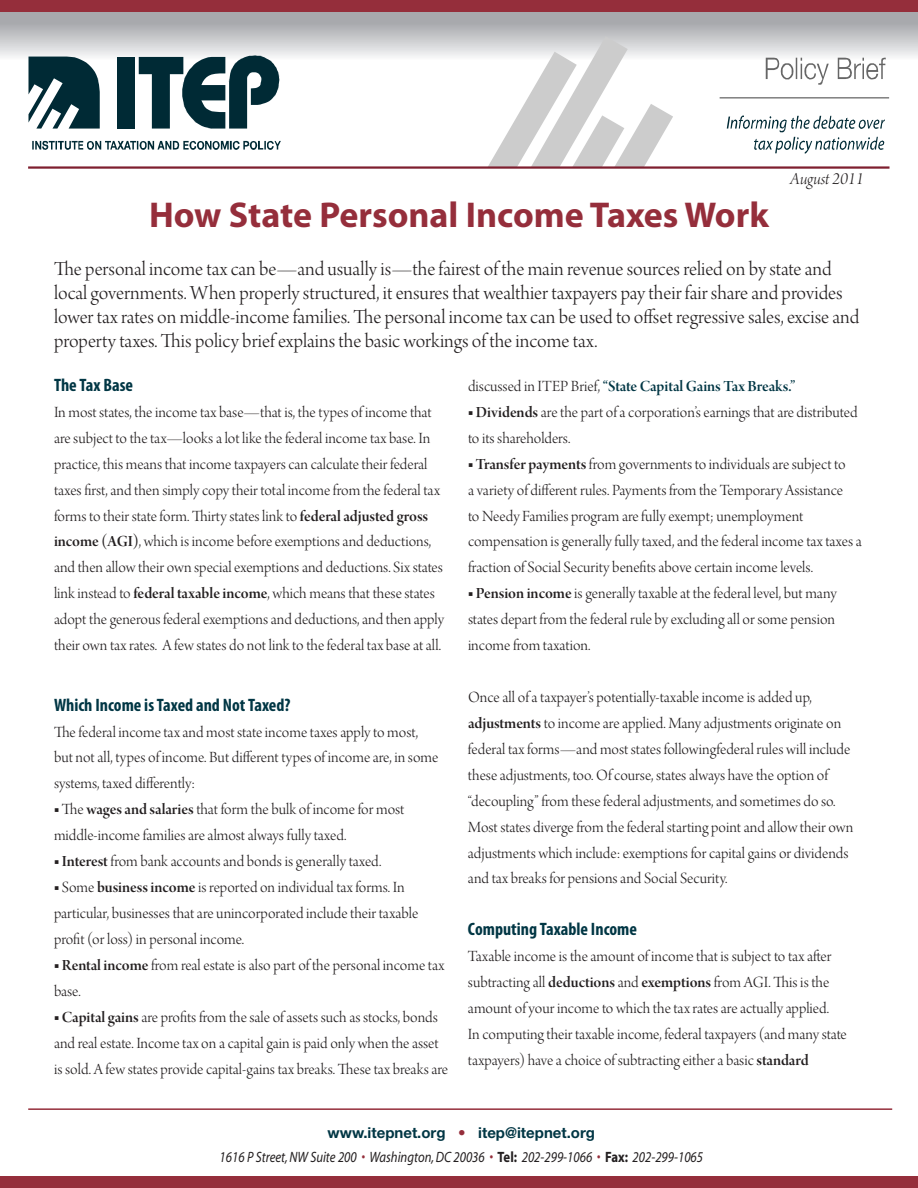
<style>
.page{position:relative;width:918px;height:1188px;background:#fff}
.page>*{position:absolute;margin:0;border:0;box-sizing:border-box;transform-origin:0 0}
.Policy_Brief_Headlin{font:700 36px "Myriad Pro";color:#952e3b}
.Policy_Brief_Headlin-2{font:21px/24px "Arno Pro Light Display";color:#231f20}
.body_bullets{font:700 condensed 18px "Myriad Pro";color:#003644}
.body{font:700 condensed 18px "Myriad Pro";color:#003644}
.policy_subheads{font:700 condensed 18px "Myriad Pro";color:#003644}
.Policy_Brief_Opening{font:18px "Arno Pro Light Italic Display";color:#231f20}
.body-2{font:16.5px/26px "Arno Pro Light Display";color:#231f20}
.body_bullets-2{font:16.5px "Arno Pro Light Display";color:#231f20}
.body-3{font:16.5px "Arno Pro Smbd Display";letter-spacing:-.005em;color:#003644}
.t1{font:italic 15px "Myriad";color:#231f20;scale:.85 1}
.t2{font:700 15px "Helvetica Neue";color:#003644}
.s1{font-family:"Arno Pro Smbd Display"}
.s2{font-family:"Arno Pro Light Display";color:#231f20}
.s3{color:#952e3b}
.s4{font-weight:700;font-style:normal}
</style>
<div class="page">
<svg style="left:0;top:12px;width:918px;height:157px"></svg>
<svg style="left:487px;top:36px;width:186px;height:130px"></svg>
<svg style="left:28px;top:57px;width:72px;height:72px"></svg>
<div style="left:117px;top:57px;width:18px;height:72px;background:#002a35"></div>
<svg style="left:139px;top:55px;width:140px;height:74px"></svg>
<svg style="left:32px;top:141px;width:249px;height:9px"></svg>
<svg style="left:766px;top:58px;width:63px;height:27px"></svg>
<svg style="left:838px;top:58px;width:48px;height:21px"></svg>
<svg style="left:727px;top:115px;width:158px;height:39px"></svg>
<hr style="left:720px;top:97px;width:168px;height:2px;background:#7f7f7f">
<hr style="left:29px;top:166px;width:859px;height:3px;background:#7e1f2f">
<hr style="left:28px;top:1108px;width:864px;height:2px;background:#952e3b">
<div style="left:0;top:0;width:918px;height:12px;background:#952e3b"></div>
<div style="left:0;top:1176px;width:918px;height:12px;background:#952e3b"></div>
<p class="Policy_Brief_Opening" style="left:790px;top:168px;width:75px">August 2011</p>
<p class="Policy_Brief_Headlin" style="left:149px;top:191px;width:621px">How State Personal Income Taxes Work</p>
<p class="Policy_Brief_Headlin-2" style="left:54px;top:258px;width:807px">The personal income tax can be—and usually is—the fairest of the main revenue sources relied on by state and local governments. When properly structured, it ensures that wealthier taxpayers pay their fair share and provides lower tax rates on middle-income families. The personal income tax can be used to offset regressive sales, excise and property taxes. This policy brief explains the basic workings of the income tax.</p>
<p class="policy_subheads" style="left:54px;top:374px;width:81px">The Tax Base</p>
<p class="body-2" style="left:54px;top:400px;width:392px">In most states, the income tax base—that is, the types of income that are subject to the tax—looks a lot like the federal income tax base. In practice, this means that income taxpayers can calculate their federal taxes first, and then simply copy their total income from the federal tax forms to their state form. Thirty states link to <span class="s1">federal adjusted gross income (AGI)</span>, which is income before exemptions and deductions, and then allow their own special exemptions and deductions. Six states link instead to <span class="s1">federal taxable income</span>, which means that these states adopt the generous federal exemptions and deductions, and then apply</p>
<p class="body-2" style="left:54px;top:633px;width:389px">their own tax rates. A few states do not link to the federal tax base at all.</p>
<p class="body_bullets" style="left:54px;top:693px;width:238px">Which Income is Taxed and Not Taxed?</p>
<p class="body-2" style="left:54px;top:720px;width:386px">The federal income tax and most state income taxes apply to most, but not all, types of income. But different types of income are, in some systems, taxed differently:</p>
<p class="body-2" style="left:54px;top:798px;width:352px">■ The <span class="s1">wages and salaries</span> that form the bulk of income for most middle-income families are almost always fully taxed.</p>
<p class="body-2" style="left:54px;top:849px;width:329px">■ <span class="s1">Interest</span> from bank accounts and bonds is generally taxed.</p>
<p class="body-2" style="left:54px;top:875px;width:366px">■ Some <span class="s1">business income</span> is reported on individual tax forms. In particular, businesses that are unincorporated include their taxable profit (or loss) in personal income.</p>
<p class="body-2" style="left:54px;top:953px;width:392px">■ <span class="s1">Rental income</span> from real estate is also part of the personal income tax base.</p>
<p class="body-2" style="left:54px;top:1005px;width:396px">■ <span class="s1">Capital gains</span> are profits from the sale of assets such as stocks, bonds and real estate. Income tax on a capital gain is paid only when the asset is sold. A few states provide capital-gains tax breaks. These tax breaks are</p>
<p class="body-3" style="left:468px;top:377px;width:329px"><span class="s2">discussed in ITEP Brief,</span> “State Capital Gains Tax Breaks.”</p>
<p class="body-2" style="left:468px;top:400px;width:391px">■ <span class="s1">Dividends</span> are the part of a corporation’s earnings that are distributed to its shareholders.</p>
<p class="body-2" style="left:468px;top:452px;width:395px">■ <span class="s1">Transfer payments</span> from governments to individuals are subject to<br>a variety of different rules. Payments from the Temporary Assistance<br>to Needy Families program are fully exempt; unemployment compensation is generally fully taxed, and the federal income tax taxes a fraction of Social Security benefits above certain income levels.</p>
<p class="body-2" style="left:468px;top:582px;width:370px;text-align:justify">■ <span class="s1">Pension income</span> is generally taxable at the federal level, but many states depart from the federal rule by excluding all or some pension income from taxation.</p>
<p class="body-2" style="left:468px;top:685px;width:387px">Once all of a taxpayer’s potentially-taxable income is added up, <span class="s1">adjustments</span> to income are applied. Many adjustments originate on federal tax forms—and most states followingfederal rules will include these adjustments, too. Of course, states always have the option of “decoupling” from these federal adjustments, and sometimes do so.<br>Most states diverge from the federal starting point and allow their own adjustments which include: exemptions for capital gains or dividends and tax breaks for pensions and Social Security.</p>
<p class="body" style="left:468px;top:918px;width:171px">Computing Taxable Income</p>
<p class="body_bullets-2" style="left:468px;top:947px;width:365px">Taxable income is the amount of income that is subject to tax after</p>
<p class="body_bullets-2" style="left:468px;top:973px;width:363px">subtracting all <span class="s1">deductions</span> and <span class="s1">exemptions</span> from AGI. This is the</p>
<p class="body_bullets-2" style="left:468px;top:999px;width:363px">amount of your income to which the tax rates are actually applied.</p>
<p class="body_bullets-2" style="left:468px;top:1025px;width:380px">In computing their taxable income, federal taxpayers (and many state</p>
<p class="body_bullets-2" style="left:468px;top:1051px;width:342px">taxpayers) have a choice of subtracting either a basic <span class="s1">standard</span></p>
<p class="t2" style="left:328px;top:1123px;width:269px">www.itepnet.org <span class="s3">•</span> itep@itepnet.org</p>
<p class="t1" style="left:220px;top:1149px;width:570px">1616 P Street, NW Suite 200 <span class="s3">•</span> Washington, DC 20036 <span class="s3">•</span> <span class="s4">Tel:</span> 202-299-1066 <span class="s3">•</span> <span class="s4">Fax:</span> 202-299-1065</p>
</div>
